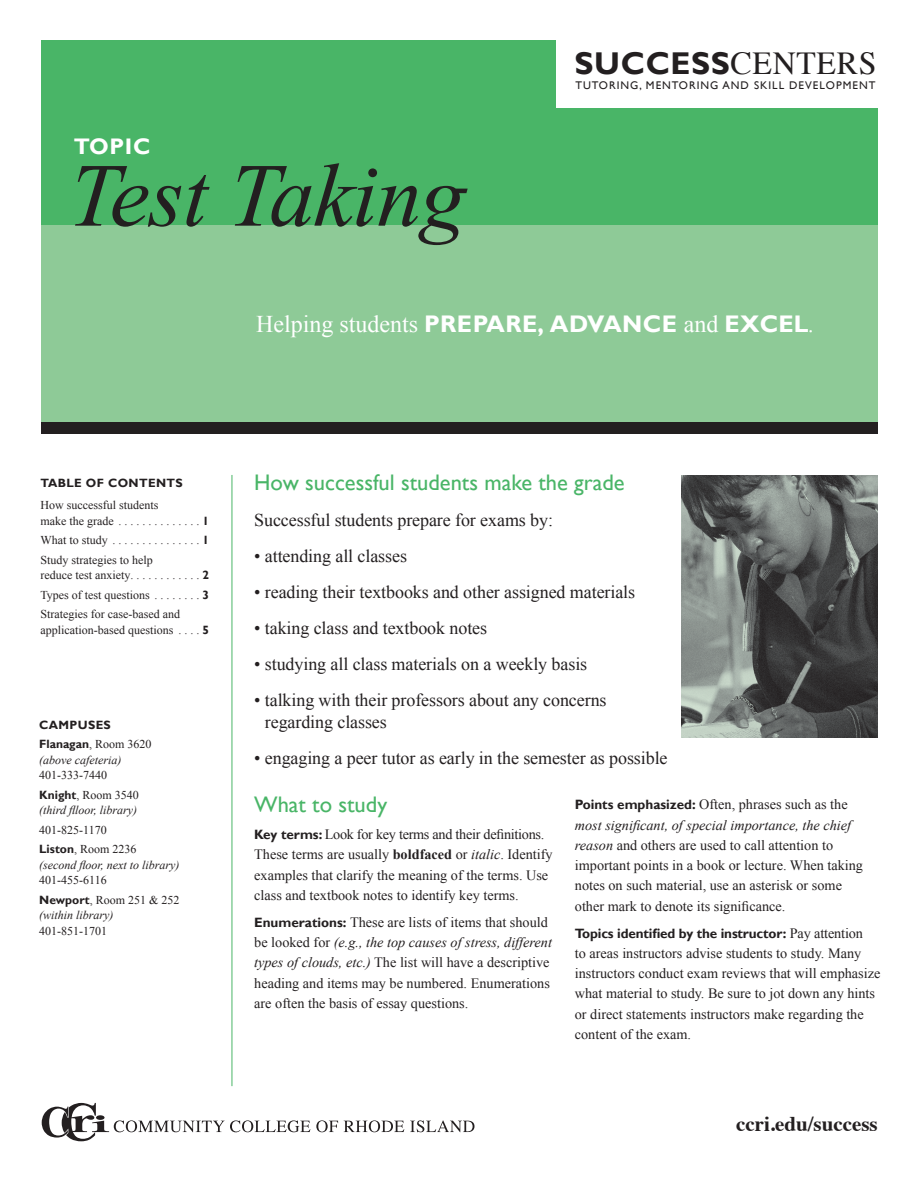
<style>
.page{position:relative;width:918px;height:1188px;background:#fff}
.page>*{position:absolute;margin:0;border:0;box-sizing:border-box;transform-origin:0 0}
.t1{font:italic 90px "Times New Roman";letter-spacing:-.01em;color:#231f20}
.t2{font:700 31.5px "Gill Sans";letter-spacing:.02em;color:#231f20}
.t3{font:700 24px "Gill Sans";letter-spacing:.02em;color:#fff}
.t4{font:22.5px "Gill Sans";color:#49b567}
.t5{font:700 22.5px "Gill Sans";letter-spacing:.03em;color:#fff}
.t6{font:700 21px "Times";color:#231f20}
.t7{font:18px/22.5px "Times New Roman";letter-spacing:-.005em;color:#231f20}
.t8{font:14.25px/20.2px "Times New Roman";color:#231f20}
.t9{font:700 13.5px "Gill Sans";letter-spacing:-.01em;color:#231f20}
.t10{font:12px/19.2px "Times New Roman";color:#231f20}
.t11{font:italic 12px/15.8px "Times New Roman";color:#231f20}
.t12{font:700 12px "Gill Sans";letter-spacing:.03em;color:#231f20}
.t13{font:11.1px "Gill Sans";letter-spacing:.09em;color:#231f20}
.s1{font-family:"Times";font-weight:400;font-size:31.95px}
.s2{font-family:"Times New Roman";font-weight:400}
.s3{font-family:"Times New Roman";font-weight:400;font-style:italic}
.s4{font-family:"Gill Sans";font-weight:700}
.s5{font-family:"Gill Sans";font-weight:700;font-style:normal}
.s6{font-style:normal}
.s7{font-family:"Gill Sans";font-weight:700;font-size:13.5px}
.s8{font-weight:700}
.s9{font-style:italic}
.s10{font-family:"Times New Roman";font-weight:400;font-size:14.25px}
</style>
<div class="page">
<div style="left:41px;top:40px;width:837px;height:392px;background:#49b567"></div>
<div style="left:41px;top:226px;width:837px;height:196px;background:#8eca97"></div>
<hr style="left:232px;top:475px;width:1px;height:611px;background:#49b567">
<div style="left:41px;top:422px;width:837px;height:11px;background:#231f20"></div>
<img style="left:682px;top:476px;width:196px;height:262px">
<div style="left:557px;top:9px;width:350px;height:99px;background:#fff"></div>
<svg style="left:42px;top:1103px;width:268px;height:38px"></svg>
<svg style="left:316px;top:1120px;width:22px;height:12px"></svg>
<svg style="left:344px;top:1120px;width:60px;height:12px"></svg>
<svg style="left:410px;top:1120px;width:64px;height:12px"></svg>
<h3 class="t5" style="left:74px;top:133px;width:78px">TOPIC</h3>
<h1 class="t1" style="left:69px;top:134px;width:399px">Test Taking</h1>
<h2 class="t2" style="left:575px;top:44px;width:303px">SUCCESS<span class="s1">CENTERS</span></h2>
<p class="t13" style="left:575px;top:79px;width:302px">TUTORING, MENTORING AND SKILL DEVELOPMENT</p>
<h3 class="t3" style="left:256px;top:309px;width:560px"><span class="s2">Helping students</span> PREPARE, ADVANCE <span class="s2">and</span> EXCEL<span class="s3">.</span></h3>
<p class="t12" style="left:40px;top:476px;width:144px">TABLE OF CONTENTS</p>
<p class="t10" style="left:40px;top:497px;width:170px;line-height:15.8px">How successful students<br>make the grade . . . . . . . . . . . . . <span class="s4">1</span></p>
<p class="t10" style="left:40px;top:530px;width:170px">What to study . . . . . . . . . . . . . . <span class="s4">1<br></span>Study strategies to help</p>
<p class="t10" style="left:40px;top:565px;width:170px;text-align:justify">reduce test anxiety . . . . . . . . . . . <span class="s4">2<br></span>Types of test questions . . . . . . . <span class="s4">3<br></span>Strategies for case-based and</p>
<p class="t10" style="left:40px;top:620px;width:170px">application-based questions . . . <span class="s4">5</span></p>
<p class="t12" style="left:39px;top:717px;width:73px">CAMPUSES</p>
<p class="t11" style="left:39px;top:736px;width:114px"><span class="s5">Flanagan</span><span class="s6">, Room 3620 </span>(above cafeteria)</p>
<p class="t10" style="left:39px;top:766px;width:101px">401-333-7440<br><span class="s4">Knight</span>, Room 3540</p>
<p class="t11" style="left:39px;top:802px;width:99px">(third flloor, library)</p>
<p class="t10" style="left:39px;top:820px;width:99px">401-825-1170<br><span class="s4">Liston</span>, Room 2236</p>
<p class="t11" style="left:39px;top:856px;width:142px">(second floor, next to library)</p>
<p class="t10" style="left:39px;top:871px;width:142px">401-455-6116<br><span class="s4">Newport</span>, Room 251 &amp; 252</p>
<p class="t11" style="left:39px;top:907px;width:76px">(within library)</p>
<p class="t10" style="left:39px;top:921px;width:69px">401-851-1701</p>
<h3 class="t4" style="left:254px;top:469px;width:372px">How successful students make the grade</h3>
<p class="t7" style="left:254px;top:508px;width:300px">Successful students prepare for exams by:</p>
<p class="t7" style="left:254px;top:544px;width:154px">• attending all classes</p>
<p class="t7" style="left:254px;top:580px;width:382px">• reading their textbooks and other assigned materials</p>
<p class="t7" style="left:254px;top:616px;width:234px">• taking class and textbook notes</p>
<p class="t7" style="left:254px;top:652px;width:335px">• studying all class materials on a weekly basis</p>
<p class="t7" style="left:265px;top:688px;width:343px;text-indent:-11px">• talking with their professors about any concerns regarding classes</p>
<p class="t7" style="left:254px;top:746px;width:415px">• engaging a peer tutor as early in the semester as possible</p>
<h3 class="t4" style="left:254px;top:791px;width:134px">What to study</h3>
<p class="t8" style="left:254px;top:824px;width:300px"><span class="s7">Key terms:</span> Look for key terms and their definitions.<br>These terms are usually <span class="s8">boldfaced</span> or <span class="s9">italic</span>. Identify examples that clarify the meaning of the terms. Use class and textbook notes to identify key terms.</p>
<p class="t8" style="left:254px;top:912px;width:299px"><span class="s7">Enumerations:</span> These are lists of items that should be looked for <span class="s9">(e.g., the top causes of stress, different types of clouds, etc.)</span> The list will have a descriptive heading and items may be numbered. Enumerations are often the basis of essay questions.</p>
<p class="t8" style="left:575px;top:794px;width:290px"><span class="s7">Points emphasized:</span> Often, phrases such as the <span class="s9">most significant, of special importance, the chief reason</span> and others are used to call attention to important points in a book or lecture. When taking notes on such material, use an asterisk or some other mark to denote its significance.</p>
<p class="t9" style="left:575px;top:925px;width:290px">Topics identified by the instructor: <span class="s10">Pay attention</span></p>
<p class="t8" style="left:575px;top:943px;width:307px">to areas instructors advise students to study. Many instructors conduct exam reviews that will emphasize what material to study. Be sure to jot down any hints or direct statements instructors make regarding the content of the exam.</p>
<h3 class="t6" style="left:736px;top:1103px;width:143px">ccri.edu/success</h3>
</div>
